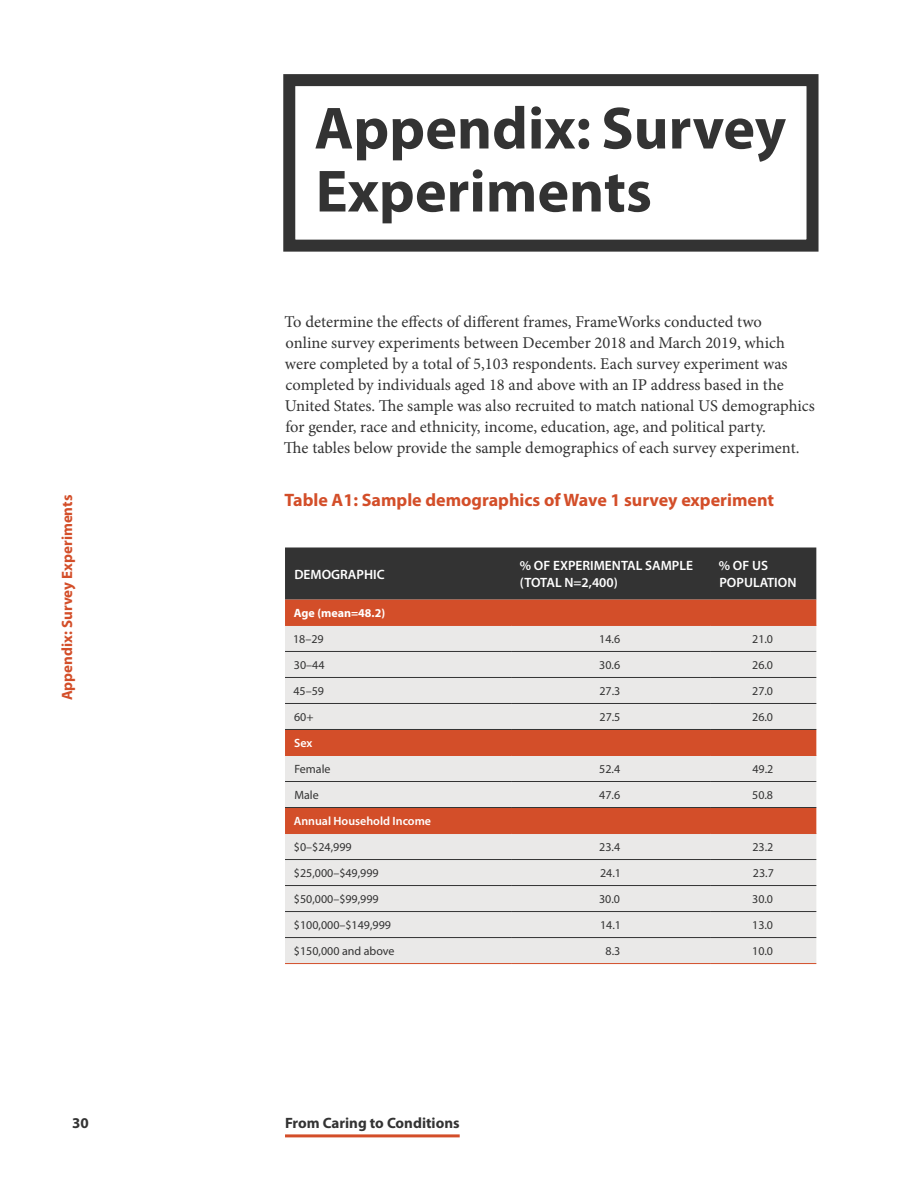
<style>
.page{position:relative;width:918px;height:1188px;background:#fff}
.page>*{position:absolute;margin:0;border:0;box-sizing:border-box;transform-origin:0 0}
.t1{font:700 60px/63px "Myriad Pro";color:#333}
.t2{font:700 18px "Myriad Pro";color:#d34e29}
.t3{font:16.5px/21px "Minion Pro";color:#333}
.t4{font:700 15px "Myriad Pro";color:#d34e29}
.t5{font:700 15px "Myriad Pro";color:#333}
.t6{font:600 13.5px/16.5px "Myriad Pro";color:#fff}
.t7{font:12px "Myriad Pro";color:#333}
.t8{font:600 12px "Myriad Pro";color:#fff}
.t9{font:700 12px "Myriad Pro";color:#fff}
</style>
<div class="page">
<hr style="left:285px;top:1134px;width:175px;height:3px;background:#d34e29">
<div style="left:283px;top:74px;width:536px;height:178px;border:12px solid #333"></div>
<div style="left:285px;top:548px;width:531px;height:52px;background:#333"></div>
<div style="left:285px;top:600px;width:531px;height:25px;background:#d34e29"></div>
<svg style="left:285px;top:626px;width:531px;height:337px;background:#e6d1ca"></svg>
<hr style="left:285px;top:651px;width:226px;height:1px;background:#333">
<hr style="left:511px;top:651px;width:199px;height:1px;background:#333">
<hr style="left:710px;top:651px;width:106px;height:1px;background:#333">
<hr style="left:285px;top:677px;width:226px;height:1px;background:#333">
<hr style="left:511px;top:677px;width:199px;height:1px;background:#333">
<hr style="left:710px;top:677px;width:106px;height:1px;background:#333">
<hr style="left:285px;top:703px;width:226px;height:1px;background:#333">
<hr style="left:511px;top:703px;width:199px;height:1px;background:#333">
<hr style="left:710px;top:703px;width:106px;height:1px;background:#333">
<hr style="left:285px;top:729px;width:226px;height:1px;background:#333">
<hr style="left:511px;top:729px;width:199px;height:1px;background:#333">
<hr style="left:710px;top:729px;width:106px;height:1px;background:#333">
<hr style="left:285px;top:781px;width:226px;height:1px;background:#333">
<hr style="left:511px;top:781px;width:199px;height:1px;background:#333">
<hr style="left:710px;top:781px;width:106px;height:1px;background:#333">
<hr style="left:285px;top:807px;width:226px;height:1px;background:#333">
<hr style="left:511px;top:807px;width:199px;height:1px;background:#333">
<hr style="left:710px;top:807px;width:106px;height:1px;background:#333">
<hr style="left:285px;top:859px;width:226px;height:1px;background:#333">
<hr style="left:511px;top:859px;width:199px;height:1px;background:#333">
<hr style="left:710px;top:859px;width:106px;height:1px;background:#333">
<hr style="left:285px;top:885px;width:226px;height:1px;background:#333">
<hr style="left:511px;top:885px;width:199px;height:1px;background:#333">
<hr style="left:710px;top:885px;width:106px;height:1px;background:#333">
<hr style="left:285px;top:911px;width:226px;height:1px;background:#333">
<hr style="left:511px;top:911px;width:199px;height:1px;background:#333">
<hr style="left:710px;top:911px;width:106px;height:1px;background:#333">
<hr style="left:285px;top:937px;width:226px;height:1px;background:#333">
<hr style="left:511px;top:937px;width:199px;height:1px;background:#333">
<hr style="left:710px;top:937px;width:106px;height:1px;background:#333">
<hr style="left:285px;top:625px;width:226px;height:1px;background:#d34e29">
<hr style="left:511px;top:625px;width:199px;height:1px;background:#d34e29">
<hr style="left:710px;top:625px;width:106px;height:1px;background:#d34e29">
<hr style="left:285px;top:755px;width:226px;height:1px;background:#d34e29">
<hr style="left:511px;top:755px;width:199px;height:1px;background:#d34e29">
<hr style="left:710px;top:755px;width:106px;height:1px;background:#d34e29">
<hr style="left:285px;top:833px;width:226px;height:1px;background:#d34e29">
<hr style="left:511px;top:833px;width:199px;height:1px;background:#d34e29">
<hr style="left:710px;top:833px;width:106px;height:1px;background:#d34e29">
<hr style="left:285px;top:963px;width:226px;height:1px;background:#d34e29">
<hr style="left:511px;top:963px;width:199px;height:1px;background:#d34e29">
<hr style="left:710px;top:963px;width:106px;height:1px;background:#d34e29">
<p class="t4" style="left:57px;top:700px;width:207px;rotate:-90deg">Appendix: Survey Experiments</p>
<h1 class="t1" style="left:314px;top:95px;width:473px">Appendix: Survey<br>Experiments</h1>
<p class="t3" style="left:284px;top:311px;width:533px">To determine the effects of different frames, FrameWorks conducted two<br>online survey experiments between December 2018 and March 2019, which were completed by a total of 5,103 respondents. Each survey experiment was completed by individuals aged 18 and above with an IP address based in the United States. The sample was also recruited to match national US demographics for gender, race and ethnicity, income, education, age, and political party.<br>The tables below provide the sample demographics of each survey experiment.</p>
<p class="t2" style="left:285px;top:488px;width:491px">Table A1: Sample demographics of Wave 1 survey experiment</p>
<p class="t6" style="left:294px;top:566px;width:92px">DEMOGRAPHIC</p>
<p class="t6" style="left:520px;top:557px;width:175px">% OF EXPERIMENTAL SAMPLE (TOTAL N=2,400)</p>
<p class="t6" style="left:719px;top:557px;width:79px">% OF US<br>POPULATION</p>
<p class="t9" style="left:294px;top:605px;width:93px">Age (mean=48.2)</p>
<p class="t7" style="left:293px;top:632px;width:32px">18–29</p>
<p class="t7" style="left:599px;top:632px;width:22px">14.6</p>
<p class="t7" style="left:752px;top:632px;width:22px">21.0</p>
<p class="t7" style="left:294px;top:658px;width:32px">30–44</p>
<p class="t7" style="left:599px;top:658px;width:22px">30.6</p>
<p class="t7" style="left:752px;top:658px;width:22px">26.0</p>
<p class="t7" style="left:293px;top:684px;width:32px">45–59</p>
<p class="t7" style="left:599px;top:684px;width:22px">27.3</p>
<p class="t7" style="left:752px;top:684px;width:22px">27.0</p>
<p class="t7" style="left:294px;top:710px;width:21px">60+</p>
<p class="t7" style="left:600px;top:710px;width:22px">27.5</p>
<p class="t7" style="left:752px;top:710px;width:22px">26.0</p>
<p class="t8" style="left:294px;top:735px;width:20px">Sex</p>
<p class="t7" style="left:294px;top:762px;width:38px">Female</p>
<p class="t7" style="left:599px;top:762px;width:22px">52.4</p>
<p class="t7" style="left:752px;top:762px;width:22px">49.2</p>
<p class="t7" style="left:294px;top:788px;width:26px">Male</p>
<p class="t7" style="left:599px;top:788px;width:22px">47.6</p>
<p class="t7" style="left:752px;top:788px;width:22px">50.8</p>
<p class="t8" style="left:294px;top:813px;width:139px">Annual Household Income</p>
<p class="t7" style="left:294px;top:840px;width:59px">$0–$24,999</p>
<p class="t7" style="left:599px;top:840px;width:22px">23.4</p>
<p class="t7" style="left:752px;top:840px;width:22px">23.2</p>
<p class="t7" style="left:294px;top:866px;width:86px">$25,000–$49,999</p>
<p class="t7" style="left:600px;top:866px;width:22px">24.1</p>
<p class="t7" style="left:753px;top:866px;width:22px">23.7</p>
<p class="t7" style="left:294px;top:892px;width:86px">$50,000–$99,999</p>
<p class="t7" style="left:599px;top:892px;width:22px">30.0</p>
<p class="t7" style="left:752px;top:892px;width:22px">30.0</p>
<p class="t7" style="left:294px;top:918px;width:99px">$100,000–$149,999</p>
<p class="t7" style="left:600px;top:918px;width:22px">14.1</p>
<p class="t7" style="left:752px;top:918px;width:22px">13.0</p>
<p class="t7" style="left:294px;top:944px;width:102px">$150,000 and above</p>
<p class="t7" style="left:606px;top:944px;width:16px">8.3</p>
<p class="t7" style="left:752px;top:944px;width:22px">10.0</p>
<p class="t5" style="left:72px;top:1113px;width:18px">30</p>
<p class="t5" style="left:285px;top:1113px;width:176px">From Caring to Conditions</p>
</div>
